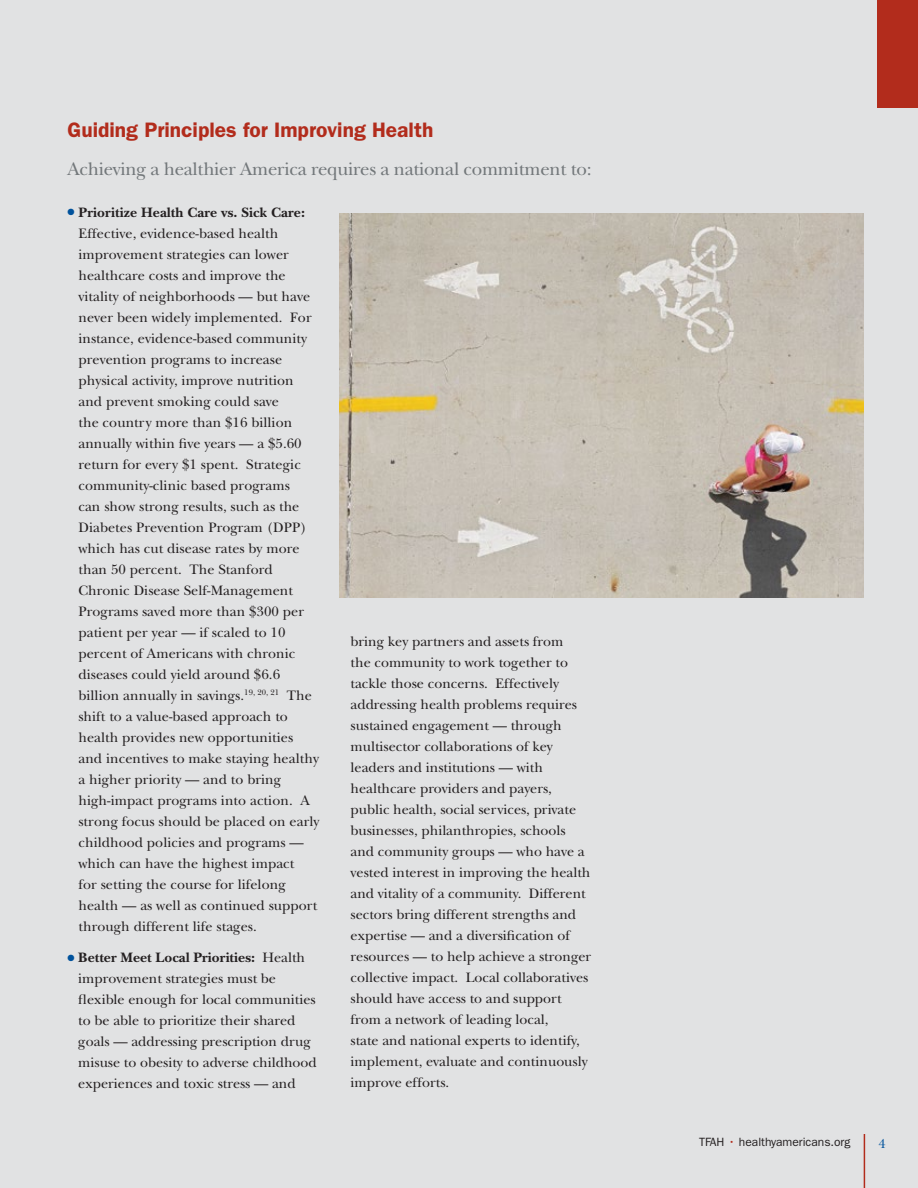
<style>
.page{position:relative;width:918px;height:1188px;background:#e1e2e3}
.page>*{position:absolute;margin:0;border:0;box-sizing:border-box;transform-origin:0 0}
.t1{font:600 21px "Franklin Gothic LT";color:#b22c1c}
.t2{font:18.75px "New Baskerville";letter-spacing:-.015em;color:#72777a}
.t3{font:14.25px/21px "New Baskerville";letter-spacing:.005em;color:#231f20}
.t4{font:13.5px "New Baskerville";color:#00529c}
.t5{font:12px "Franklin Gothic LT";color:#231f20}
.s1{color:#00529c}
.s2{font-weight:700}
.s3{color:#b22c1c}
</style>
<div class="page">
<hr style="left:864px;top:1134px;width:1px;height:54px;background:#b22c1c">
<div style="left:878px;top:0;width:40px;height:108px;background:#b22c1c"></div>
<img style="left:340px;top:213px;width:524px;height:385px">
<h1 class="t1" style="left:68px;top:118px;width:367px">Guiding Principles for Improving Health</h1>
<h2 class="t2" style="left:68px;top:157px;width:526px">Achieving a healthier America requires a national commitment to:</h2>
<p class="t3" style="left:78px;top:202px;width:243px;text-indent:-11px"><span class="s1">●</span> <span class="s2">Prioritize Health Care vs. Sick Care:<br></span>Effective, evidence-based health improvement strategies can lower healthcare costs and improve the vitality of neighborhoods — but have never been widely implemented. For instance, evidence-based community prevention programs to increase physical activity, improve nutrition and prevent smoking could save<br>the country more than $16 billion annually within five years — a $5.60 return for every $1 spent. Strategic community-clinic based programs<br>can show strong results, such as the Diabetes Prevention Program (DPP) which has cut disease rates by more than 50 percent. The Stanford Chronic Disease Self-Management Programs saved more than $300 per patient per year — if scaled to 10 percent of Americans with chronic diseases could yield around $6.6 billion annually in savings.<sup>19,</sup> <sup>20,</sup> <sup>21</sup> The shift to a value-based approach to health provides new opportunities and incentives to make staying healthy a higher priority — and to bring high-impact programs into action. A strong focus should be placed on early childhood policies and programs — which can have the highest impact<br>for setting the course for lifelong health — as well as continued support through different life stages.</p>
<p class="t3" style="left:78px;top:947px;width:240px;text-indent:-11px"><span class="s1">●</span> <span class="s2">Better Meet Local Priorities:</span> Health improvement strategies must be flexible enough for local communities to be able to prioritize their shared goals — addressing prescription drug misuse to obesity to adverse childhood experiences and toxic stress — and</p>
<p class="t3" style="left:351px;top:631px;width:242px">bring key partners and assets from<br>the community to work together to tackle those concerns. Effectively addressing health problems requires sustained engagement — through multisector collaborations of key leaders and institutions — with healthcare providers and payers, public health, social services, private businesses, philanthropies, schools and community groups — who have a vested interest in improving the health and vitality of a community. Different sectors bring different strengths and expertise — and a diversification of resources — to help achieve a stronger collective impact. Local collaboratives should have access to and support from a network of leading local,<br>state and national experts to identify, implement, evaluate and continuously improve efforts.</p>
<p class="t5" style="left:699px;top:1135px;width:153px">TFAH <span class="s3">•</span> healthyamericans.org</p>
<p class="t4" style="left:879px;top:1135px;width:9px">4</p>
</div>
